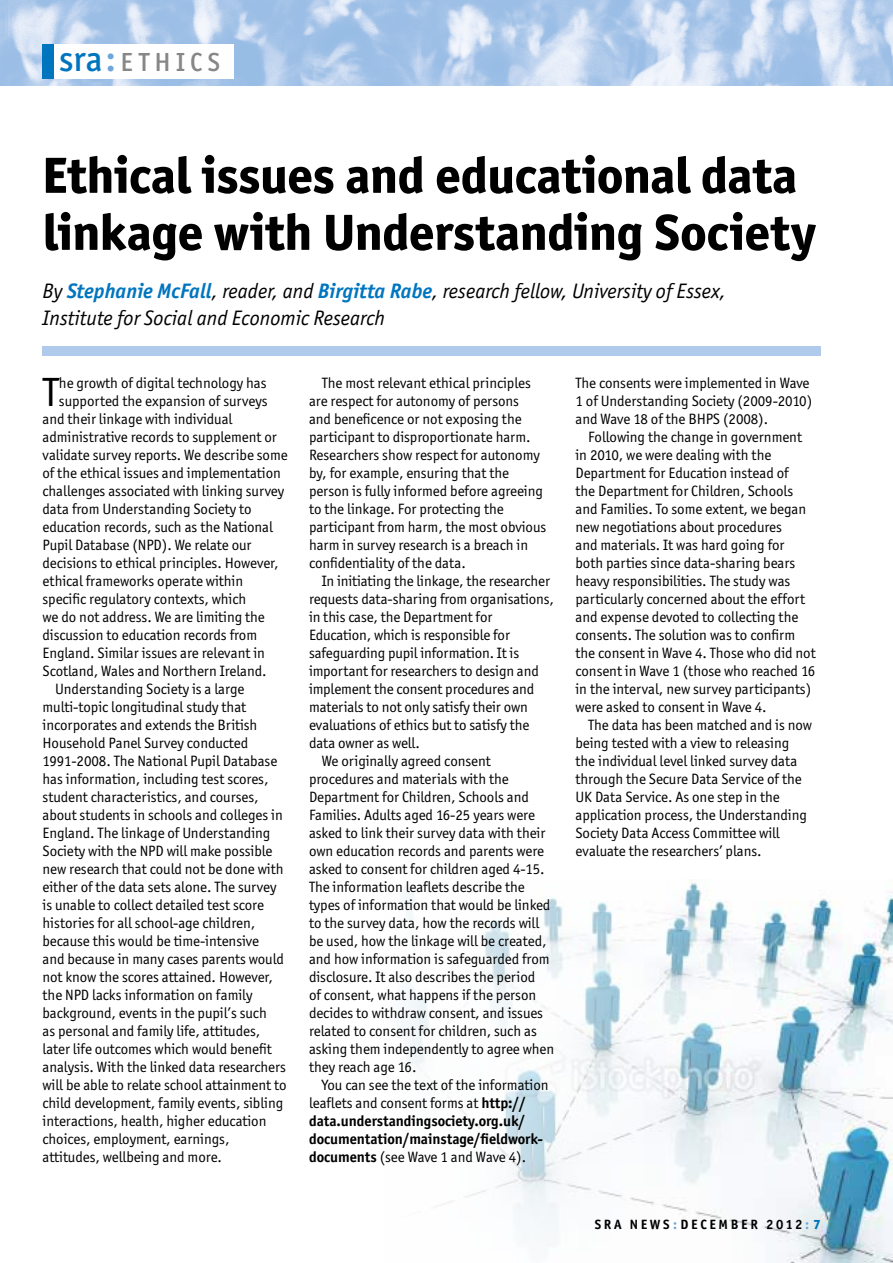
<style>
.page{position:relative;width:893px;height:1263px;background:#fff}
.page>*{position:absolute;margin:0;border:0;box-sizing:border-box;transform-origin:0 0}
.t1{font:800 51px/57px "Officina San ITC";letter-spacing:-.01em;color:#000}
.t2{font:40.95px "Officina San ITC";color:#000}
.t3{font:500 26.25px "Officina San ITC";letter-spacing:.2em;color:#878787}
.t4{font:italic 21px/27px "Officina San ITC";color:#000}
.t5{font:15px/18px "Officina San ITC";letter-spacing:-.005em;color:#000}
.t6{font:700 15px "Officina San ITC";letter-spacing:-.005em;color:#000}
.t7{font:700 13.5px "Officina San ITC";letter-spacing:.2em;color:#000}
.s1{font-size:36px;color:#0075bf}
.s2{font-size:36px;color:#6ca6db}
.s3{font-weight:700;color:#0075bf}
.s4{font-weight:700}
.s5{color:#6ca6db}
.s6{font-weight:800;color:#0075bf}
</style>
<div class="page">
<img style="left:404px;top:879px;width:489px;height:384px">
<img style="left:0;top:0;width:893px;height:85px">
<div style="left:43px;top:45px;width:191px;height:34px;background:#fff"></div>
<div style="left:43px;top:45px;width:11px;height:34px;background:#0075bf"></div>
<div style="left:43px;top:346px;width:778px;height:9px;background:#b0caeb"></div>
<h3 class="t3" style="left:59px;top:46px;width:163px"><span class="s1">sra</span><span class="s2">:</span>ETHICS</h3>
<h1 class="t1" style="left:43px;top:147px;width:775px">Ethical issues and educational data linkage with Understanding Society</h1>
<h3 class="t4" style="left:43px;top:278px;width:685px">By <span class="s3">Stephanie McFall</span>, reader, and <span class="s3">Birgitta Rabe</span>, research fellow, University of Essex,<br>Institute for Social and Economic Research</h3>
<h2 class="t2" style="left:43px;top:369px;width:18px">T</h2>
<p class="t5" style="left:59px;top:374px;width:209px">he growth of digital technology has</p>
<p class="t5" style="left:59px;top:392px;width:210px">supported the expansion of surveys</p>
<p class="t5" style="left:43px;top:410px;width:191px">and their linkage with individual</p>
<p class="t5" style="left:43px;top:428px;width:236px">administrative records to supplement or</p>
<p class="t5" style="left:43px;top:446px;width:247px">validate survey reports. We describe some</p>
<p class="t5" style="left:43px;top:464px;width:240px">of the ethical issues and implementation</p>
<p class="t5" style="left:43px;top:482px;width:243px">challenges associated with linking survey</p>
<p class="t5" style="left:43px;top:500px;width:211px">data from Understanding Society to</p>
<p class="t5" style="left:43px;top:518px;width:232px">education records, such as the National</p>
<p class="t5" style="left:43px;top:536px;width:211px">Pupil Database (NPD). We relate our</p>
<p class="t5" style="left:43px;top:554px;width:238px">decisions to ethical principles. However,</p>
<p class="t5" style="left:43px;top:572px;width:202px">ethical frameworks operate within</p>
<p class="t5" style="left:43px;top:590px;width:205px">specific regulatory contexts, which</p>
<p class="t5" style="left:43px;top:608px;width:224px">we do not address. We are limiting the</p>
<p class="t5" style="left:43px;top:626px;width:216px">discussion to education records from</p>
<p class="t5" style="left:43px;top:644px;width:224px">England. Similar issues are relevant in</p>
<p class="t5" style="left:43px;top:662px;width:226px">Scotland, Wales and Northern Ireland.</p>
<p class="t5" style="left:55px;top:680px;width:191px">Understanding Society is a large</p>
<p class="t5" style="left:43px;top:698px;width:205px">multi-topic longitudinal study that</p>
<p class="t5" style="left:43px;top:716px;width:216px">incorporates and extends the British</p>
<p class="t5" style="left:43px;top:734px;width:207px">Household Panel Survey conducted</p>
<p class="t5" style="left:43px;top:752px;width:236px">1991-2008. The National Pupil Database</p>
<p class="t5" style="left:43px;top:770px;width:227px">has information, including test scores,</p>
<p class="t5" style="left:43px;top:788px;width:218px">student characteristics, and courses,</p>
<p class="t5" style="left:43px;top:806px;width:242px">about students in schools and colleges in</p>
<p class="t5" style="left:43px;top:824px;width:229px">England. The linkage of Understanding</p>
<p class="t5" style="left:43px;top:842px;width:231px">Society with the NPD will make possible</p>
<p class="t5" style="left:43px;top:860px;width:243px">new research that could not be done with</p>
<p class="t5" style="left:43px;top:878px;width:235px">either of the data sets alone. The survey</p>
<p class="t5" style="left:43px;top:896px;width:223px">is unable to collect detailed test score</p>
<p class="t5" style="left:43px;top:914px;width:214px">histories for all school-age children,</p>
<p class="t5" style="left:43px;top:932px;width:218px">because this would be time-intensive</p>
<p class="t5" style="left:43px;top:950px;width:243px">and because in many cases parents would</p>
<p class="t5" style="left:43px;top:968px;width:232px">not know the scores attained. However,</p>
<p class="t5" style="left:43px;top:986px;width:211px">the NPD lacks information on family</p>
<p class="t5" style="left:43px;top:1004px;width:226px">background, events in the pupil’s such</p>
<p class="t5" style="left:43px;top:1022px;width:219px">as personal and family life, attitudes,</p>
<p class="t5" style="left:43px;top:1040px;width:231px">later life outcomes which would benefit</p>
<p class="t5" style="left:43px;top:1058px;width:245px">analysis. With the linked data researchers</p>
<p class="t5" style="left:43px;top:1076px;width:246px">will be able to relate school attainment to</p>
<p class="t5" style="left:43px;top:1094px;width:242px">child development, family events, sibling</p>
<p class="t5" style="left:43px;top:1112px;width:225px">interactions, health, higher education</p>
<p class="t5" style="left:43px;top:1130px;width:188px">choices, employment, earnings,</p>
<p class="t5" style="left:43px;top:1148px;width:181px">attitudes, wellbeing and more.</p>
<p class="t5" style="left:309px;top:374px;width:239px;text-indent:13px">The most relevant ethical principles are respect for autonomy of persons<br>and beneficence or not exposing the participant to disproportionate harm.<br>Researchers show respect for autonomy by, for example, ensuring that the person is fully informed before agreeing to the linkage. For protecting the participant from harm, the most obvious harm in survey research is a breach in confidentiality of the data.</p>
<p class="t5" style="left:322px;top:572px;width:230px">In initiating the linkage, the researcher</p>
<p class="t5" style="left:309px;top:590px;width:246px">requests data-sharing from organisations,</p>
<p class="t5" style="left:309px;top:608px;width:185px">in this case, the Department for</p>
<p class="t5" style="left:309px;top:626px;width:202px">Education, which is responsible for</p>
<p class="t5" style="left:309px;top:644px;width:212px">safeguarding pupil information. It is</p>
<p class="t5" style="left:309px;top:662px;width:231px">important for researchers to design and</p>
<p class="t5" style="left:309px;top:680px;width:227px">implement the consent procedures and</p>
<p class="t5" style="left:309px;top:698px;width:220px">materials to not only satisfy their own</p>
<p class="t5" style="left:309px;top:716px;width:222px">evaluations of ethics but to satisfy the</p>
<p class="t5" style="left:309px;top:734px;width:112px">data owner as well.</p>
<p class="t5" style="left:322px;top:752px;width:171px">We originally agreed consent</p>
<p class="t5" style="left:309px;top:770px;width:201px">procedures and materials with the</p>
<p class="t5" style="left:309px;top:788px;width:221px">Department for Children, Schools and</p>
<p class="t5" style="left:309px;top:806px;width:227px">Families. Adults aged 16-25 years were</p>
<p class="t5" style="left:309px;top:824px;width:238px">asked to link their survey data with their</p>
<p class="t5" style="left:309px;top:842px;width:237px">own education records and parents were</p>
<p class="t5" style="left:309px;top:860px;width:237px">asked to consent for children aged 4-15.</p>
<p class="t5" style="left:309px;top:878px;width:217px">The information leaflets describe the</p>
<p class="t5" style="left:309px;top:896px;width:243px">types of information that would be linked</p>
<p class="t5" style="left:309px;top:914px;width:232px">to the survey data, how the records will</p>
<p class="t5" style="left:309px;top:932px;width:239px">be used, how the linkage will be created,</p>
<p class="t5" style="left:309px;top:950px;width:242px">and how information is safeguarded from</p>
<p class="t5" style="left:309px;top:968px;width:228px">disclosure. It also describes the period</p>
<p class="t5" style="left:309px;top:986px;width:229px">of consent, what happens if the person</p>
<p class="t5" style="left:309px;top:1004px;width:236px">decides to withdraw consent, and issues</p>
<p class="t5" style="left:309px;top:1022px;width:229px">related to consent for children, such as</p>
<p class="t5" style="left:309px;top:1040px;width:247px">asking them independently to agree when</p>
<p class="t5" style="left:309px;top:1058px;width:109px">they reach age 16.</p>
<p class="t5" style="left:322px;top:1076px;width:228px">You can see the text of the information</p>
<p class="t5" style="left:309px;top:1094px;width:218px">leaflets and consent forms at <span class="s4">http://</span></p>
<p class="t6" style="left:309px;top:1112px;width:218px">data.understandingsociety.org.uk/</p>
<p class="t6" style="left:309px;top:1130px;width:235px">documentation/mainstage/fieldwork-</p>
<p class="t5" style="left:309px;top:1148px;width:219px"><span class="s4">documents</span> (see Wave 1 and Wave 4).</p>
<p class="t5" style="left:575px;top:374px;width:238px">The consents were implemented in Wave<br>1 of Understanding Society (2009-2010) and Wave 18 of the BHPS (2008).</p>
<p class="t5" style="left:575px;top:428px;width:242px;text-indent:13px">Following the change in government in 2010, we were dealing with the Department for Education instead of<br>the Department for Children, Schools and Families. To some extent, we began new negotiations about procedures<br>and materials. It was hard going for both parties since data-sharing bears heavy responsibilities. The study was particularly concerned about the effort and expense devoted to collecting the consents. The solution was to confirm the consent in Wave 4. Those who did not consent in Wave 1 (those who reached 16 in the interval, new survey participants) were asked to consent in Wave 4.</p>
<p class="t5" style="left:575px;top:716px;width:238px;text-indent:13px">The data has been matched and is now being tested with a view to releasing the individual level linked survey data through the Secure Data Service of the UK Data Service. As one step in the application process, the Understanding Society Data Access Committee will evaluate the researchers’ plans.</p>
<p class="t7" style="left:595px;top:1216px;width:228px">SRA NE WS <span class="s5">:</span>Decem ber 2012<span class="s5">:</span> <span class="s6">7</span></p>
</div>
